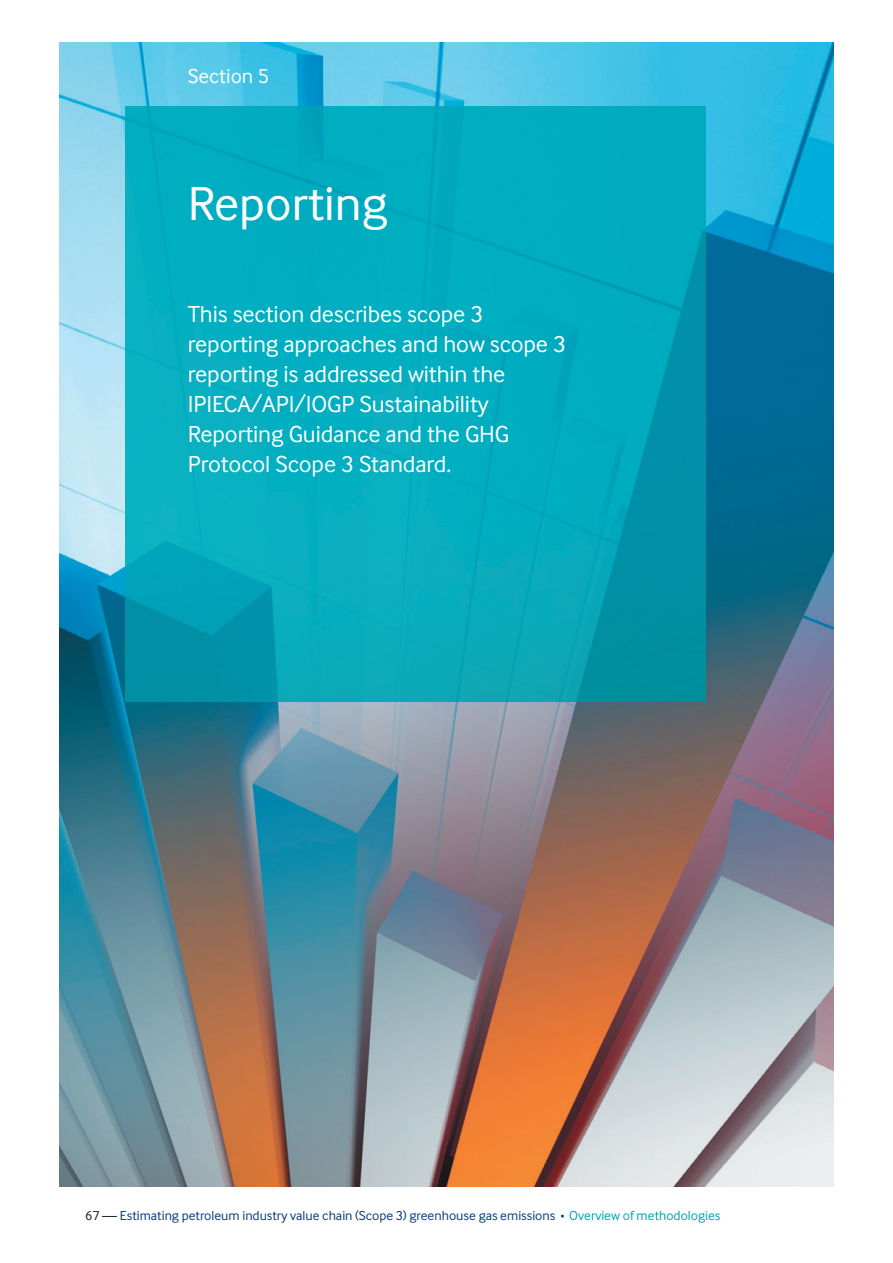
<style>
.page{position:relative;width:893px;height:1263px;background:#fff}
.page>*{position:absolute;margin:0;border:0;box-sizing:border-box;transform-origin:0 0}
.t1{font:49.5px "Inter Face";color:#fff}
.t2{font:24px/30px "Inter Face";letter-spacing:-.005em;color:#fff}
.t3{font:21px "Inter Face";color:#fff}
.t4{font:13.5px "Inter Face";color:#083981}
.s1{color:#231f20}
.s2{font-size:7.5px}
.s3{color:#00a3b0}
</style>
<div class="page">
<img style="left:60px;top:43px;width:773px;height:1143px">
<img style="left:126px;top:106px;width:579px;height:596px">
<p class="t3" style="left:188px;top:62px;width:83px">Section 5</p>
<h1 class="t1" style="left:188px;top:173px;width:201px">Reporting</h1>
<p class="t2" style="left:188px;top:298px;width:380px">This section describes scope 3 reporting approaches and how scope 3 reporting is addressed within the<br>IPIECA/API/IOGP Sustainability<br>Reporting Guidance and the GHG<br>Protocol Scope 3 Standard.</p>
<p class="t4" style="left:85px;top:1207px;width:637px"><span class="s1">67 —</span> Estimating petroleum industry value chain (Scope 3) greenhouse gas emissions <span class="s2">•</span> <span class="s3">Overview of methodologies</span></p>
</div>
